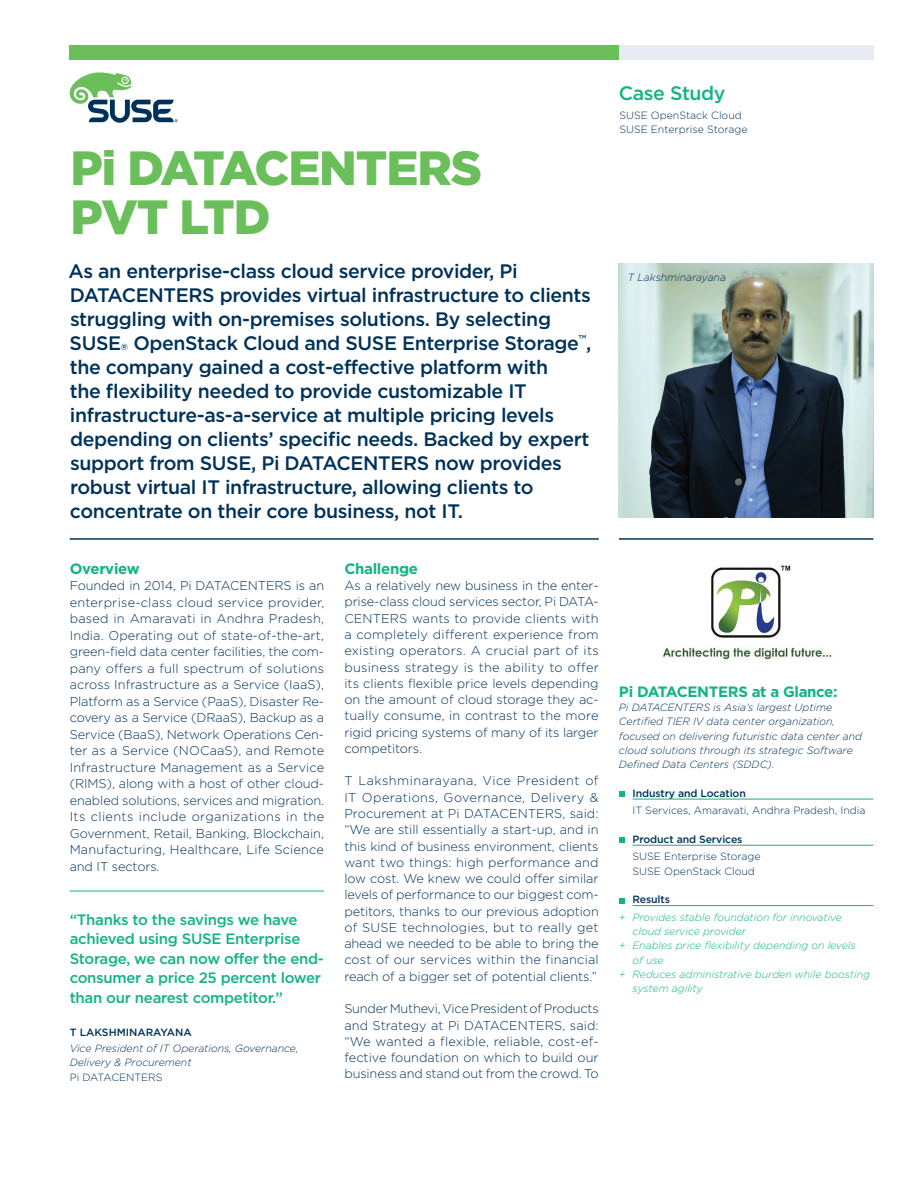
<style>
.page{position:relative;width:918px;height:1188px;background:#fff}
.page>*{position:absolute;margin:0;border:0;box-sizing:border-box;transform-origin:0 0}
.headline_32_33-green{font:900 48px/49.5px "Gotham";letter-spacing:-.025em;color:#6abf5a}
.intro1_13_16-blue{font:500 19.5px/24px "Gotham";letter-spacing:-.02em;color:#003158}
.collateral_name_13_1{font:500 19.5px "Gotham";letter-spacing:-.02em;color:#12b385}
.subhead1_10_13{font:500 15px/19.5px "Gotham";letter-spacing:-.02em;color:#12b385}
.subhead_10_13-blue{font:700 15px "Gotham";letter-spacing:-.02em;color:#12b385}
.subhead_10_13-green{font:700 15px "Gotham";letter-spacing:-.02em;color:#12b385}
.body_8_5_11{font:300 12.75px/16.2px "Gotham";letter-spacing:-.005em;color:#003158}
.caption_7_9_5_italic{font:italic 300 10.5px/14.2px "Gotham";color:#003158}
.caption_7_9_5_italic-2{font:italic 300 10.5px/14.2px "Gotham";color:#12b385}
.caption_7_9_5-grey{font:300 10.5px "Gotham";color:#003158}
.quote_title_7_11_ita{font:italic 300 10.5px/14.2px "Gotham";color:#003158}
.caption_7_9_5_rule_b{font:500 10.5px "Gotham";letter-spacing:-.01em;color:#003158}
.caption_7_9_5-blue{font:300 10.5px "Gotham";color:#003158}
.quote_name_7_11-grey{font:500 10.5px "Gotham";color:#003158}
.subhead2_7_5_11{font:300 10.5px "Gotham";color:#003158}
.intro1_13_16-blue-2{font:500 8.7px "Gotham";color:#003158}
</style>
<div class="page">
<hr style="left:70px;top:538px;width:529px;height:2px;background:#003158">
<hr style="left:619px;top:538px;width:254px;height:2px;background:#003158">
<img style="left:619px;top:264px;width:254px;height:254px">
<div style="left:619px;top:45px;width:254px;height:14px;background:#e8ecf2"></div>
<div style="left:70px;top:45px;width:549px;height:14px;background:#6abf5a"></div>
<svg style="left:69px;top:72px;width:109px;height:51px"></svg>
<hr style="left:70px;top:891px;width:254px;height:1px;background:#12b385">
<hr style="left:632px;top:799px;width:241px;height:1px;background:#12b385">
<hr style="left:632px;top:845px;width:241px;height:1px;background:#12b385">
<hr style="left:632px;top:905px;width:241px;height:1px;background:#12b385">
<svg style="left:619px;top:792px;width:5px;height:5px"></svg>
<svg style="left:619px;top:838px;width:5px;height:5px"></svg>
<svg style="left:619px;top:898px;width:5px;height:5px"></svg>
<img style="left:662px;top:565px;width:171px;height:95px">
<p class="headline_32_33-green" style="left:71px;top:142px;width:413px">Pi DATACENTERS<br>PVT LTD</p>
<p class="intro1_13_16-blue" style="left:68px;top:259px;width:524px">As an enterprise-class cloud service provider, Pi DATACENTERS provides virtual infrastructure to clients struggling with on-premises solutions. By selecting SUSE</p>
<p class="intro1_13_16-blue" style="left:70px;top:331px;width:523px;text-indent:64px">OpenStack Cloud and SUSE Enterprise Storage<sup>™</sup>, the company gained a cost-effective platform with<br>the flexibility needed to provide customizable IT infrastructure-as-a-service at multiple pricing levels depending on clients’ specific needs. Backed by expert support from SUSE, Pi DATACENTERS now provides robust virtual IT infrastructure, allowing clients to concentrate on their core business, not IT.</p>
<p class="intro1_13_16-blue-2" style="left:121px;top:342px;width:9px">®</p>
<p class="subhead_10_13-green" style="left:70px;top:560px;width:71px">Overview</p>
<p class="body_8_5_11" style="left:70px;top:577px;width:256px">Founded in 2014, Pi DATACENTERS is an enterprise-class cloud service provider, based in Amaravati in Andhra Pradesh, India. Operating out of state-of-the-art, green-field data center facilities, the com&shy;pany offers a full spectrum of solutions across Infrastructure as a Service (IaaS), Platform as a Service (PaaS), Disaster Re&shy;covery as a Service (DRaaS), Backup as a Service (BaaS), Network Operations Cen&shy;ter as a Service (NOCaaS), and Remote Infrastructure Management as a Service (RIMS), along with a host of other cloud&shy;enabled solutions, services and migration.<br>Its clients include organizations in the Government, Retail, Banking, Blockchain, Manufacturing, Healthcare, Life Science and IT sectors.</p>
<p class="subhead1_10_13" style="left:70px;top:909px;width:256px">“Thanks to the savings we have achieved using SUSE Enterprise<br>Storage, we can now offer the end&shy;consumer a price 25 percent lower than our nearest competitor.”</p>
<p class="quote_name_7_11-grey" style="left:70px;top:1026px;width:123px">T LAKSHMINARAYANA</p>
<p class="quote_title_7_11_ita" style="left:70px;top:1041px;width:230px">Vice President of IT Operations, Governance,<br>Delivery &amp; Procurement</p>
<p class="subhead2_7_5_11" style="left:70px;top:1071px;width:94px">Pi DATACENTERS</p>
<p class="subhead_10_13-green" style="left:344px;top:560px;width:75px">Challenge</p>
<p class="body_8_5_11" style="left:344px;top:577px;width:256px">As a relatively new business in the enter&shy;prise-class cloud services sector, Pi DATA-CENTERS wants to provide clients with a completely different experience from existing operators. A crucial part of its business strategy is the ability to offer its clients flexible price levels depending on the amount of cloud storage they ac&shy;tually consume, in contrast to the more rigid pricing systems of many of its larger competitors.</p>
<p class="body_8_5_11" style="left:344px;top:773px;width:256px;text-align:justify">T Lakshminarayana, Vice President of IT Operations, Governance, Delivery &amp; Procurement at Pi DATACENTERS, said: “We are still essentially a start-up, and in this kind of business environment, clients want two things: high performance and low cost. We knew we could offer similar levels of performance to our biggest com&shy;petitors, thanks to our previous adoption of SUSE technologies, but to really get ahead we needed to be able to bring the cost of our services within the financial reach of a bigger set of potential clients.”</p>
<p class="body_8_5_11" style="left:344px;top:1000px;width:256px;text-align:justify">Sunder Muthevi, Vice President of Products and Strategy at Pi DATACENTERS, said: “We wanted a flexible, reliable, cost-ef&shy;fective foundation on which to build our business and stand out from the crowd. To</p>
<p class="collateral_name_13_1" style="left:619px;top:82px;width:108px">Case Study</p>
<p class="caption_7_9_5-blue" style="left:619px;top:110px;width:124px">SUSE OpenStack Cloud</p>
<p class="caption_7_9_5-blue" style="left:619px;top:124px;width:130px">SUSE Enterprise Storage</p>
<p class="caption_7_9_5_italic" style="left:628px;top:270px;width:100px">T Lakshminarayana</p>
<p class="subhead_10_13-blue" style="left:619px;top:683px;width:220px">Pi DATACENTERS at a Glance:</p>
<p class="caption_7_9_5_italic" style="left:619px;top:700px;width:245px">Pi DATACENTERS is Asia’s largest Uptime Certified TIER IV data center organization, focused on delivering futuristic data center and cloud solutions through its strategic Software Defined Data Centers (SDDC).</p>
<p class="caption_7_9_5_rule_b" style="left:632px;top:787px;width:115px">Industry and Location</p>
<p class="caption_7_9_5-grey" style="left:632px;top:805px;width:234px">IT Services, Amaravati, Andhra Pradesh, India</p>
<p class="caption_7_9_5_rule_b" style="left:632px;top:833px;width:111px">Product and Services</p>
<p class="caption_7_9_5-grey" style="left:632px;top:851px;width:130px">SUSE Enterprise Storage</p>
<p class="caption_7_9_5-grey" style="left:632px;top:865px;width:124px">SUSE OpenStack Cloud</p>
<p class="caption_7_9_5_rule_b" style="left:632px;top:894px;width:39px">Results</p>
<p class="caption_7_9_5_italic-2" style="left:632px;top:910px;width:211px;text-indent:-14px">+ Provides stable foundation for innovative cloud service provider</p>
<p class="caption_7_9_5_italic-2" style="left:632px;top:939px;width:225px;text-indent:-14px">+ Enables price flexibility depending on levels of use</p>
<p class="caption_7_9_5_italic-2" style="left:632px;top:967px;width:239px;text-indent:-14px">+ Reduces administrative burden while boosting system agility</p>
</div>
